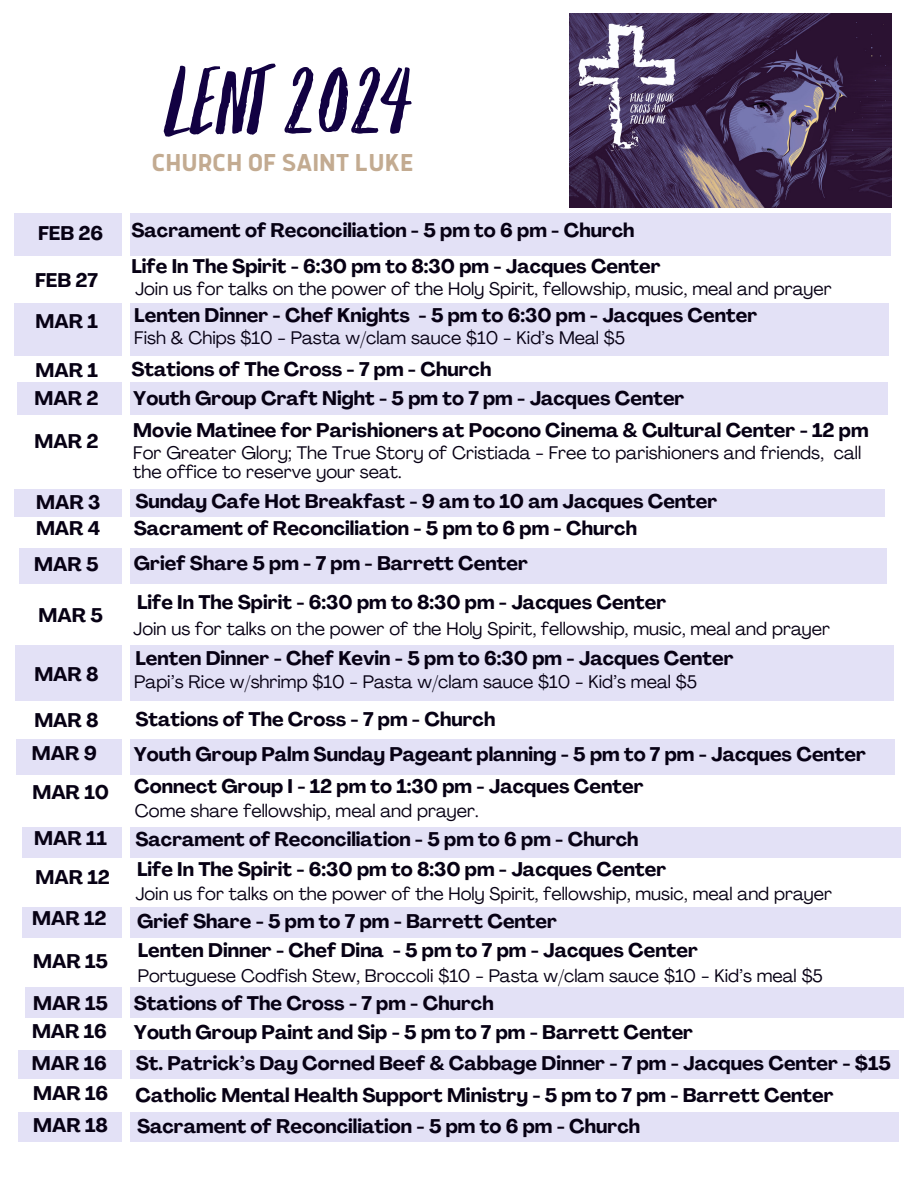
<style>
.page{position:relative;width:918px;height:1188px;background:#fff}
.page>*{position:absolute;margin:0;border:0;box-sizing:border-box;transform-origin:0 0}
.t1{font:105px "Grimpt Brush";color:#120142}
.t2{font:700 27px "Anteb";color:#c3ab91}
.t3{font:700 19.5px "Agrandir";color:#070114}
.t4{font:18px/19.2px "Agrandir";color:#070114}
</style>
<div class="page">
<div style="left:15px;top:213px;width:876px;height:42px;background:#e3e1f6"></div>
<div style="left:14px;top:303px;width:874px;height:53px;background:#e3e1f6"></div>
<div style="left:18px;top:383px;width:870px;height:32px;background:#e3e1f6"></div>
<div style="left:16px;top:739px;width:879px;height:35px;background:#e3e1f6"></div>
<div style="left:19px;top:548px;width:867px;height:36px;background:#e3e1f6"></div>
<div style="left:19px;top:1050px;width:880px;height:29px;background:#e3e1f6"></div>
<div style="left:22px;top:907px;width:879px;height:31px;background:#e3e1f6"></div>
<div style="left:14px;top:489px;width:870px;height:28px;background:#e3e1f6"></div>
<div style="left:15px;top:646px;width:879px;height:55px;background:#e3e1f6"></div>
<div style="left:25px;top:987px;width:879px;height:31px;background:#e3e1f6"></div>
<div style="left:19px;top:1112px;width:880px;height:30px;background:#e3e1f6"></div>
<div style="left:22px;top:827px;width:879px;height:31px;background:#e3e1f6"></div>
<div style="left:122px;top:182px;width:7px;height:1006px;background:#fff"></div>
<img style="left:569px;top:14px;width:323px;height:193px">
<p class="t1" style="left:162px;top:50px;width:247px">LENT 2024</p>
<h1 class="t2" style="left:151px;top:151px;width:264px">CHURCH OF SAINT LUKE</h1>
<p class="t3" style="left:38px;top:226px;width:67px">FEB 26</p>
<h3 class="t3" style="left:131px;top:222px;width:505px">Sacrament of Reconciliation - 5 pm to 6 pm - Church</h3>
<h4 class="t3" style="left:35px;top:272px;width:65px">FEB 27</h4>
<h3 class="t3" style="left:131px;top:259px;width:531px">Life In The Spirit - 6:30 pm to 8:30 pm - Jacques Center</h3>
<h4 class="t4" style="left:135px;top:281px;width:698px">Join us for talks on the power of the Holy Spirit, fellowship, music, meal and prayer</h4>
<h3 class="t3" style="left:35px;top:314px;width:64px">MAR 1</h3>
<h4 class="t3" style="left:134px;top:307px;width:624px">Lenten Dinner - Chef Knights - 5 pm to 6:30 pm - Jacques Center</h4>
<h3 class="t4" style="left:134px;top:330px;width:492px">Fish &amp; Chips $10 - Pasta w/clam sauce $10 - Kid’s Meal $5</h3>
<h4 class="t3" style="left:35px;top:363px;width:64px">MAR 1</h4>
<h3 class="t3" style="left:131px;top:361px;width:361px">Stations of The Cross - 7 pm - Church</h3>
<p class="t3" style="left:35px;top:390px;width:66px">MAR 2</p>
<h4 class="t3" style="left:133px;top:390px;width:553px">Youth Group Craft Night - 5 pm to 7 pm - Jacques Center</h4>
<h4 class="t3" style="left:35px;top:433px;width:66px">MAR 2</h4>
<h3 class="t3" style="left:133px;top:422px;width:737px">Movie Matinee for Parishioners at Pocono Cinema &amp; Cultural Center - 12 pm</h3>
<h4 class="t4" style="left:133px;top:445px;width:730px">For Greater Glory; The True Story of Cristiada - Free to parishioners and friends, call the office to reserve your seat.</h4>
<p class="t3" style="left:36px;top:495px;width:66px">MAR 3</p>
<h3 class="t3" style="left:135px;top:494px;width:584px">Sunday Cafe Hot Breakfast - 9 am to 10 am Jacques Center</h3>
<h4 class="t3" style="left:36px;top:520px;width:66px">MAR 4</h4>
<h4 class="t3" style="left:134px;top:520px;width:505px">Sacrament of Reconciliation - 5 pm to 6 pm - Church</h4>
<h3 class="t3" style="left:34px;top:556px;width:66px">MAR 5</h3>
<h4 class="t3" style="left:134px;top:555px;width:396px">Grief Share 5 pm - 7 pm - Barrett Center</h4>
<h4 class="t3" style="left:38px;top:607px;width:66px">MAR 5</h4>
<p class="t3" style="left:34px;top:666px;width:66px">MAR 8</p>
<h3 class="t3" style="left:137px;top:594px;width:531px">Life In The Spirit - 6:30 pm to 8:30 pm - Jacques Center</h3>
<p class="t4" style="left:133px;top:621px;width:698px">Join us for talks on the power of the Holy Spirit, fellowship, music, meal and prayer</p>
<h3 class="t3" style="left:135px;top:650px;width:600px">Lenten Dinner - Chef Kevin - 5 pm to 6:30 pm - Jacques Center</h3>
<h4 class="t4" style="left:134px;top:674px;width:564px">Papi’s Rice w/shrimp $10 - Pasta w/clam sauce $10 - Kid’s meal $5</h4>
<h3 class="t3" style="left:34px;top:712px;width:66px">MAR 8</h3>
<h4 class="t3" style="left:135px;top:712px;width:361px">Stations of The Cross - 7 pm - Church</h4>
<h4 class="t3" style="left:32px;top:745px;width:67px">MAR 9</h4>
<h3 class="t3" style="left:134px;top:747px;width:734px">Youth Group Palm Sunday Pageant planning - 5 pm to 7 pm - Jacques Center</h3>
<h4 class="t3" style="left:32px;top:785px;width:78px">MAR 10</h4>
<h4 class="t3" style="left:134px;top:779px;width:511px">Connect Group I - 12 pm to 1:30 pm - Jacques Center</h4>
<h3 class="t4" style="left:135px;top:803px;width:345px">Come share fellowship, meal and prayer.</h3>
<p class="t3" style="left:34px;top:830px;width:74px">MAR 11</p>
<h3 class="t3" style="left:135px;top:831px;width:505px">Sacrament of Reconciliation - 5 pm to 6 pm - Church</h3>
<h3 class="t3" style="left:35px;top:869px;width:76px">MAR 12</h3>
<h4 class="t3" style="left:137px;top:861px;width:531px">Life In The Spirit - 6:30 pm to 8:30 pm - Jacques Center</h4>
<p class="t4" style="left:135px;top:886px;width:698px">Join us for talks on the power of the Holy Spirit, fellowship, music, meal and prayer</p>
<h4 class="t3" style="left:32px;top:910px;width:76px">MAR 12</h4>
<h3 class="t3" style="left:137px;top:914px;width:422px">Grief Share - 5 pm to 7 pm - Barrett Center</h3>
<h4 class="t3" style="left:33px;top:954px;width:76px">MAR 15</h4>
<h4 class="t3" style="left:33px;top:996px;width:76px">MAR 15</h4>
<h3 class="t3" style="left:138px;top:942px;width:562px">Lenten Dinner - Chef Dina - 5 pm to 7 pm - Jacques Center</h3>
<h3 class="t4" style="left:138px;top:968px;width:686px">Portuguese Codfish Stew, Broccoli $10 - Pasta w/clam sauce $10 - Kid’s meal $5</h3>
<h3 class="t3" style="left:134px;top:996px;width:361px">Stations of The Cross - 7 pm - Church</h3>
<h4 class="t3" style="left:32px;top:1024px;width:77px">MAR 16</h4>
<p class="t3" style="left:134px;top:1024px;width:561px">Youth Group Paint and Sip - 5 pm to 7 pm - Barrett Center</p>
<h3 class="t3" style="left:32px;top:1056px;width:77px">MAR 16</h3>
<h3 class="t3" style="left:136px;top:1056px;width:757px">St. Patrick’s Day Corned Beef &amp; Cabbage Dinner - 7 pm - Jacques Center - $15</h3>
<h3 class="t3" style="left:33px;top:1085px;width:77px">MAR 16</h3>
<h4 class="t3" style="left:135px;top:1087px;width:700px">Catholic Mental Health Support Ministry - 5 pm to 7 pm - Barrett Center</h4>
<h4 class="t3" style="left:33px;top:1117px;width:76px">MAR 18</h4>
<h3 class="t3" style="left:137px;top:1119px;width:505px">Sacrament of Reconciliation - 5 pm to 6 pm - Church</h3>
</div>
